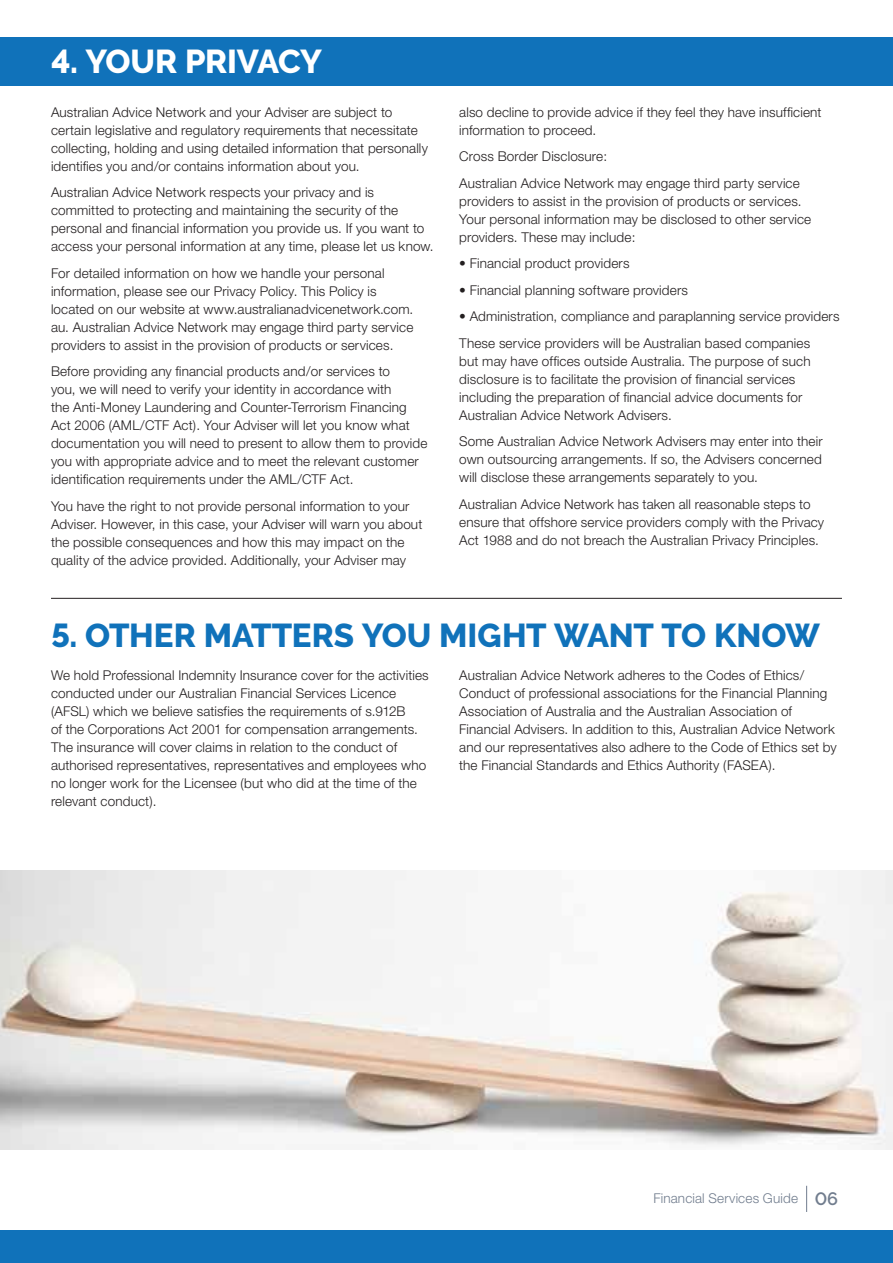
<style>
.page{position:relative;width:893px;height:1263px;background:#fff}
.page>*{position:absolute;margin:0;border:0;box-sizing:border-box;transform-origin:0 0}
.t1{font:800 33px "Raleway";letter-spacing:-.01em;color:#1072ba}
.t2{font:800 33px "Raleway";letter-spacing:-.01em;color:#fff}
.t3{font:300 13.5px/18px "Helvetica Neue";letter-spacing:.01em;color:#231f20}
.t4{font:300 13.5px "Helvetica Neue";letter-spacing:.01em;color:#717d8e}
.s1{font-family:"Raleway";font-weight:600;font-size:18px}
</style>
<div class="page">
<svg style="left:806px;top:1186px;width:1px;height:26px"></svg>
<div style="left:0;top:1230px;width:893px;height:33px;background:#1072ba"></div>
<div style="left:0;top:37px;width:893px;height:49px;background:#1072ba"></div>
<img style="left:0;top:870px;width:893px;height:279px">
<hr style="left:51px;top:598px;width:791px;height:1px;background:#231f20">
<h1 class="t2" style="left:51px;top:43px;width:272px">4. YOUR PRIVACY</h1>
<p class="t3" style="left:51px;top:103px;width:378px">Australian Advice Network and your Adviser are subject to certain legislative and regulatory requirements that necessitate collecting, holding and using detailed information that personally identifies you and/or contains information about you.</p>
<p class="t3" style="left:51px;top:183px;width:384px">Australian Advice Network respects your privacy and is committed to protecting and maintaining the security of the personal and financial information you provide us. If you want to access your personal information at any time, please let us know.</p>
<p class="t3" style="left:51px;top:264px;width:364px">For detailed information on how we handle your personal information, please see our Privacy Policy. This Policy is located on our website at www.australianadvicenetwork.com. au. Australian Advice Network may engage third party service providers to assist in the provision of products or services.</p>
<p class="t3" style="left:51px;top:362px;width:378px">Before providing any financial products and/or services to<br>you, we will need to verify your identity in accordance with<br>the Anti-Money Laundering and Counter-Terrorism Financing Act 2006 (AML/CTF Act). Your Adviser will let you know what documentation you will need to present to allow them to provide you with appropriate advice and to meet the relevant customer identification requirements under the AML/CTF Act.</p>
<p class="t3" style="left:51px;top:496px;width:373px">You have the right to not provide personal information to your Adviser. However, in this case, your Adviser will warn you about the possible consequences and how this may impact on the quality of the advice provided. Additionally, your Adviser may</p>
<p class="t3" style="left:459px;top:102px;width:364px">also decline to provide advice if they feel they have insufficient information to proceed.</p>
<p class="t3" style="left:459px;top:143px;width:342px;line-height:26.5px">Cross Border Disclosure:<br>Australian Advice Network may engage third party service</p>
<p class="t3" style="left:459px;top:191px;width:354px">providers to assist in the provision of products or services.<br>Your personal information may be disclosed to other service providers. These may include:</p>
<p class="t3" style="left:459px;top:254px;width:172px">• Financial product providers</p>
<p class="t3" style="left:459px;top:280px;width:230px">• Financial planning software providers</p>
<p class="t3" style="left:459px;top:303px;width:382px;line-height:26.5px">• Administration, compliance and paraplanning service providers<br>These service providers will be Australian based companies</p>
<p class="t3" style="left:459px;top:351px;width:353px">but may have offices outside Australia. The purpose of such disclosure is to facilitate the provision of financial services including the preparation of financial advice documents for Australian Advice Network Advisers.</p>
<p class="t3" style="left:459px;top:432px;width:365px;text-align:justify">Some Australian Advice Network Advisers may enter into their own outsourcing arrangements. If so, the Advisers concerned will disclose these arrangements separately to you.</p>
<p class="t3" style="left:459px;top:494px;width:366px">Australian Advice Network has taken all reasonable steps to ensure that offshore service providers comply with the Privacy<br>Act 1988 and do not breach the Australian Privacy Principles.</p>
<h1 class="t1" style="left:51px;top:617px;width:770px">5. OTHER MATTERS YOU MIGHT WANT TO KNOW</h1>
<p class="t3" style="left:51px;top:666px;width:379px">We hold Professional Indemnity Insurance cover for the activities conducted under our Australian Financial Services Licence (AFSL) which we believe satisfies the requirements of s.912B<br>of the Corporations Act 2001 for compensation arrangements.<br>The insurance will cover claims in relation to the conduct of authorised representatives, representatives and employees who no longer work for the Licensee (but who did at the time of the relevant conduct).</p>
<p class="t3" style="left:459px;top:666px;width:379px">Australian Advice Network adheres to the Codes of Ethics/ Conduct of professional associations for the Financial Planning Association of Australia and the Australian Association of Financial Advisers. In addition to this, Australian Advice Network and our representatives also adhere to the Code of Ethics set by the Financial Standards and Ethics Authority (FASEA).</p>
<p class="t4" style="left:653px;top:1190px;width:186px">Financial Services Guide <span class="s1">06</span></p>
</div>
